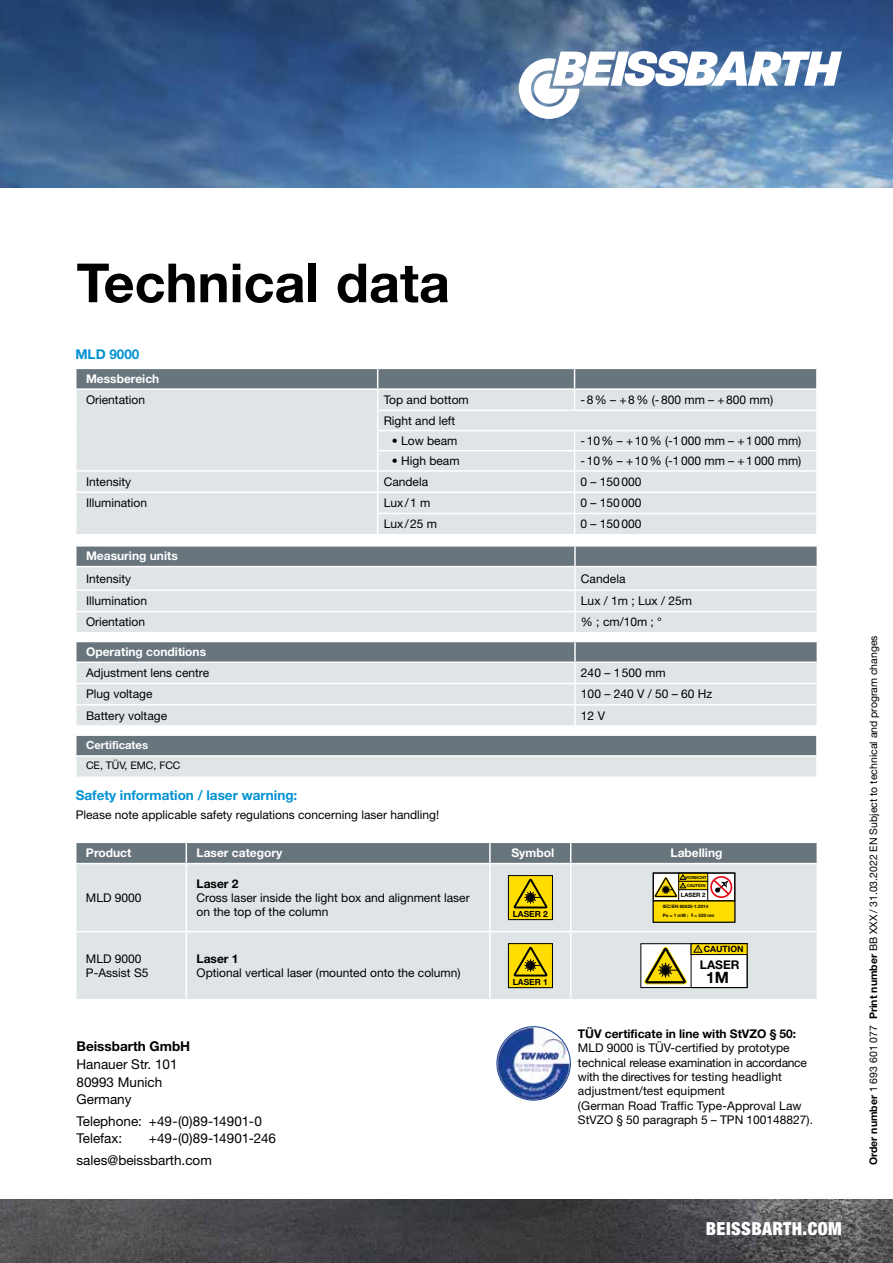
<style>
.page{position:relative;width:893px;height:1263px;background:#fff}
.page>*{position:absolute;margin:0;border:0;box-sizing:border-box;transform-origin:0 0}
.t1{font:700 54px "Helvetica Neue LT Pro";color:#000}
.t2{font:900 condensed 18px "Helvetica Neue LT Pro";letter-spacing:.025em;color:#fff}
.t3{font:700 15.6px "Helvetica Neue LT Pro";color:#000}
.t4{font:13.5px/17.5px "Helvetica Neue LT Pro";color:#000}
.t5{font:700 13.5px "Helvetica Neue LT Pro";color:#0092d4}
.t6{font:700 13.5px "Helvetica Neue LT Pro";color:#000}
.t7{font:12px/14.4px "Helvetica Neue LT Pro";color:#000}
.t8{font:700 12px "Helvetica Neue LT Pro";color:#fff}
.t9{font:700 12px "Helvetica Neue LT Pro";color:#000}
.t10{font:700 11.25px "Helvetica Neue LT Pro";color:#fff}
.t11{font:10.5px "Helvetica Neue LT Pro";color:#000}
.t12{font:700 8.7px "Helvetica Neue LT Pro";color:#000}
.t13{font:700 8.55px "Helvetica Neue LT Pro";color:#000}
.t14{font:700 6px "Helvetica Neue LT Pro";color:#000}
.t15{font:700 4.65px/8.1px "Helvetica Neue LT Pro";color:#000}
.t16{font:700 4.2px/8.4px "Helvetica Neue LT Pro";letter-spacing:-.02em;color:#000}
.s1{font-weight:700}
</style>
<div class="page">
<svg style="left:76px;top:368px;width:741px;height:166px;background:#d3d8dc"></svg>
<hr style="left:816px;top:514px;width:2px;height:20px;background:#fff">
<hr style="left:575px;top:513px;width:243px;height:1px;background:#fff">
<svg style="left:76px;top:546px;width:742px;height:86px;background:#c6ccd0"></svg>
<hr style="left:575px;top:611px;width:243px;height:1px;background:#fff">
<div style="left:76px;top:735px;width:741px;height:21px;background:#68757d"></div>
<div style="left:76px;top:756px;width:741px;height:21px;background:#dfe4e7"></div>
<hr style="left:75px;top:734px;width:743px;height:2px;background:#fff">
<hr style="left:75px;top:755px;width:743px;height:2px;background:#fff">
<svg style="left:75px;top:736px;width:2px;height:40px"></svg>
<hr style="left:75px;top:776px;width:743px;height:2px;background:#fff">
<svg style="left:816px;top:736px;width:1px;height:40px"></svg>
<svg style="left:76px;top:642px;width:742px;height:83px;background:#c5cbcf"></svg>
<hr style="left:575px;top:704px;width:243px;height:1px;background:#fff">
<div style="left:76px;top:864px;width:741px;height:135px;background:#dfe4e7"></div>
<svg style="left:76px;top:842px;width:741px;height:21px;background:#717d85"></svg>
<hr style="left:489px;top:864px;width:2px;height:67px;background:#fff">
<hr style="left:570px;top:864px;width:1px;height:67px;background:#fff">
<hr style="left:186px;top:932px;width:1px;height:67px;background:#fff">
<hr style="left:186px;top:931px;width:304px;height:1px;background:#fff">
<hr style="left:489px;top:932px;width:2px;height:67px;background:#fff">
<hr style="left:490px;top:931px;width:81px;height:1px;background:#fff">
<hr style="left:570px;top:932px;width:1px;height:67px;background:#fff">
<hr style="left:571px;top:931px;width:247px;height:1px;background:#fff">
<hr style="left:186px;top:864px;width:1px;height:67px;background:#fff">
<hr style="left:75px;top:931px;width:111px;height:1px;background:#fff">
<div style="left:508px;top:875px;width:44px;height:45px;background:#fd0"></div>
<svg style="left:513px;top:878px;width:35px;height:31px"></svg>
<div style="left:508px;top:875px;width:45px;height:45px;border:1px solid #000"></div>
<svg style="left:655px;top:874px;width:78px;height:25px"></svg>
<div style="left:679px;top:873px;width:29px;height:8px;background:#fd0"></div>
<div style="left:678px;top:889px;width:30px;height:12px;border:1px solid #000"></div>
<div style="left:679px;top:881px;width:29px;height:9px;background:#fd0"></div>
<div style="left:678px;top:881px;width:30px;height:9px;border:1px solid #000"></div>
<svg style="left:655px;top:874px;width:31px;height:23px"></svg>
<div style="left:710px;top:876px;width:22px;height:22px;border:2px solid #e30613;border-radius:50%"></div>
<svg style="left:711px;top:878px;width:20px;height:18px"></svg>
<div style="left:653px;top:901px;width:82px;height:21px;background:#fd0"></div>
<div style="left:653px;top:900px;width:82px;height:23px;border:1px solid #000"></div>
<div style="left:508px;top:944px;width:44px;height:44px;background:#fd0"></div>
<svg style="left:513px;top:946px;width:35px;height:31px"></svg>
<div style="left:508px;top:943px;width:45px;height:45px;border:1px solid #000"></div>
<div style="left:641px;top:944px;width:106px;height:43px;background:#fff"></div>
<div style="left:640px;top:943px;width:108px;height:45px;border:1px solid #000"></div>
<div style="left:691px;top:943px;width:57px;height:45px;border:1px solid #000"></div>
<div style="left:691px;top:944px;width:56px;height:10px;background:#fd0"></div>
<div style="left:691px;top:943px;width:57px;height:12px;border:1px solid #000"></div>
<svg style="left:693px;top:945px;width:10px;height:8px"></svg>
<svg style="left:644px;top:947px;width:43px;height:37px"></svg>
<div style="left:662px;top:967px;width:7px;height:7px;background:#000;border-radius:50%"></div>
<img style="left:0;top:0;width:893px;height:187px">
<img style="left:0;top:1199px;width:893px;height:64px">
<svg style="left:519px;top:51px;width:323px;height:68px"></svg>
<div style="left:653px;top:872px;width:82px;height:29px;border:1px solid #000"></div>
<img style="left:497px;top:1027px;width:73px;height:73px;border-radius:37px">
<div style="left:497px;top:1026px;width:73px;height:74px;border:1px solid #164194;border-radius:50%"></div>
<h1 class="t1" style="left:77px;top:250px;width:375px">Technical data</h1>
<p class="t5" style="left:75px;top:346px;width:66px">MLD 9000</p>
<p class="t8" style="left:86px;top:371px;width:75px">Messbereich</p>
<p class="t7" style="left:86px;top:392px;width:61px">Orientation</p>
<p class="t7" style="left:384px;top:392px;width:87px">Top and bottom</p>
<p class="t7" style="left:581px;top:392px;width:194px">-8% – +8% (-800 mm – +800 mm)</p>
<p class="t7" style="left:384px;top:413px;width:73px">Right and left</p>
<p class="t7" style="left:392px;top:433px;width:67px">• Low beam</p>
<p class="t7" style="left:581px;top:433px;width:222px">-10% – +10% (-1000 mm – +1000 mm)</p>
<p class="t7" style="left:392px;top:453px;width:69px">• High beam</p>
<p class="t7" style="left:581px;top:453px;width:222px">-10% – +10% (-1000 mm – +1000 mm)</p>
<p class="t7" style="left:86px;top:474px;width:47px">Intensity</p>
<p class="t7" style="left:384px;top:474px;width:46px">Candela</p>
<p class="t7" style="left:581px;top:474px;width:62px">0 – 150000</p>
<p class="t7" style="left:86px;top:495px;width:63px">Illumination</p>
<p class="t7" style="left:384px;top:495px;width:48px">Lux/1 m</p>
<p class="t7" style="left:581px;top:495px;width:62px">0 – 150000</p>
<p class="t7" style="left:384px;top:517px;width:55px">Lux/25 m</p>
<p class="t7" style="left:581px;top:517px;width:62px">0 – 150000</p>
<p class="t8" style="left:86px;top:549px;width:93px">Measuring units</p>
<p class="t7" style="left:86px;top:571px;width:47px">Intensity</p>
<p class="t7" style="left:581px;top:571px;width:46px">Candela</p>
<p class="t7" style="left:86px;top:593px;width:63px">Illumination</p>
<p class="t7" style="left:581px;top:593px;width:112px">Lux / 1m ; Lux / 25m</p>
<p class="t7" style="left:86px;top:615px;width:61px">Orientation</p>
<p class="t7" style="left:581px;top:615px;width:83px">% ; cm/10m ; °</p>
<p class="t8" style="left:86px;top:644px;width:122px">Operating conditions</p>
<p class="t7" style="left:86px;top:665px;width:125px">Adjustment lens centre</p>
<p class="t7" style="left:581px;top:665px;width:86px">240 – 1500 mm</p>
<p class="t7" style="left:86px;top:687px;width:68px">Plug voltage</p>
<p class="t7" style="left:581px;top:687px;width:133px">100 – 240 V / 50 – 60 Hz</p>
<p class="t7" style="left:86px;top:708px;width:83px">Battery voltage</p>
<p class="t7" style="left:581px;top:708px;width:26px">12 V</p>
<p class="t10" style="left:86px;top:738px;width:64px">Certificates</p>
<p class="t11" style="left:86px;top:759px;width:96px">CE, TÜV, EMC, FCC</p>
<p class="t5" style="left:76px;top:787px;width:223px">Safety information / laser warning:</p>
<p class="t7" style="left:76px;top:807px;width:365px">Please note applicable safety regulations concerning laser handling!</p>
<p class="t8" style="left:86px;top:845px;width:47px">Product</p>
<p class="t8" style="left:197px;top:845px;width:87px">Laser category</p>
<p class="t8" style="left:511px;top:845px;width:44px">Symbol</p>
<p class="t8" style="left:670px;top:845px;width:53px">Labelling</p>
<p class="t7" style="left:86px;top:890px;width:57px">MLD 9000</p>
<p class="t16" style="left:686px;top:873px;width:23px">VORSICHT<br>CAUTION</p>
<p class="t14" style="left:681px;top:891px;width:26px">LASER 2</p>
<p class="t15" style="left:663px;top:903px;width:47px">IEC/EN 60825-1:2014<br>Po = 1 mW ;</p>
<p class="t9" style="left:197px;top:876px;width:44px">Laser 2</p>
<p class="t7" style="left:197px;top:890px;width:275px">Cross laser inside the light box and alignment laser on the top of the column</p>
<p class="t13" style="left:513px;top:908px;width:36px">LASER 2</p>
<p class="t15" style="left:695px;top:911px;width:21px">= 520 nm</p>
<p class="t7" style="left:86px;top:951px;width:64px">MLD 9000<br>P-Assist S5</p>
<p class="t9" style="left:197px;top:951px;width:44px">Laser 1</p>
<p class="t7" style="left:197px;top:965px;width:266px">Optional vertical laser (mounted onto the column)</p>
<p class="t6" style="left:77px;top:1038px;width:115px">Beissbarth GmbH</p>
<p class="t4" style="left:77px;top:1055px;width:103px">Hanauer Str. 101<br>80993 Munich<br>Germany</p>
<p class="t4" style="left:77px;top:1112px;width:187px">Telephone: +49-(0)89-14901-0<br>Telefax:</p>
<p class="t4" style="left:77px;top:1127px;width:201px;line-height:21.8px;text-indent:72px">+49-(0)89-14901-246 sales@beissbarth.com</p>
<p class="t13" style="left:513px;top:976px;width:36px">LASER 1</p>
<p class="t12" style="left:704px;top:944px;width:41px">CAUTION</p>
<h3 class="t3" style="left:706px;top:968px;width:24px">1M</h3>
<p class="t9" style="left:700px;top:957px;width:41px">LASER</p>
<p class="t9" style="left:578px;top:1026px;width:220px">TÜV certificate in line with StVZO § 50:</p>
<p class="t7" style="left:578px;top:1040px;width:237px">MLD 9000 is TÜV-certified by prototype technical release examination in accordance with the directives for testing headlight adjustment/test equipment<br>(German Road Traffic Type-Approval Law StVZO § 50 paragraph 5 – TPN 100148827).</p>
<h2 class="t2" style="left:706px;top:1218px;width:138px">BEISSBARTH.COM</h2>
<p class="t11" style="left:867px;top:1165px;width:531px;rotate:-90deg"><span class="s1">Order number</span> 1 693 601 077 <span class="s1">Print number</span> BB XXX/ 31.03.2022 EN Subject to technical and program changes</p>
</div>
